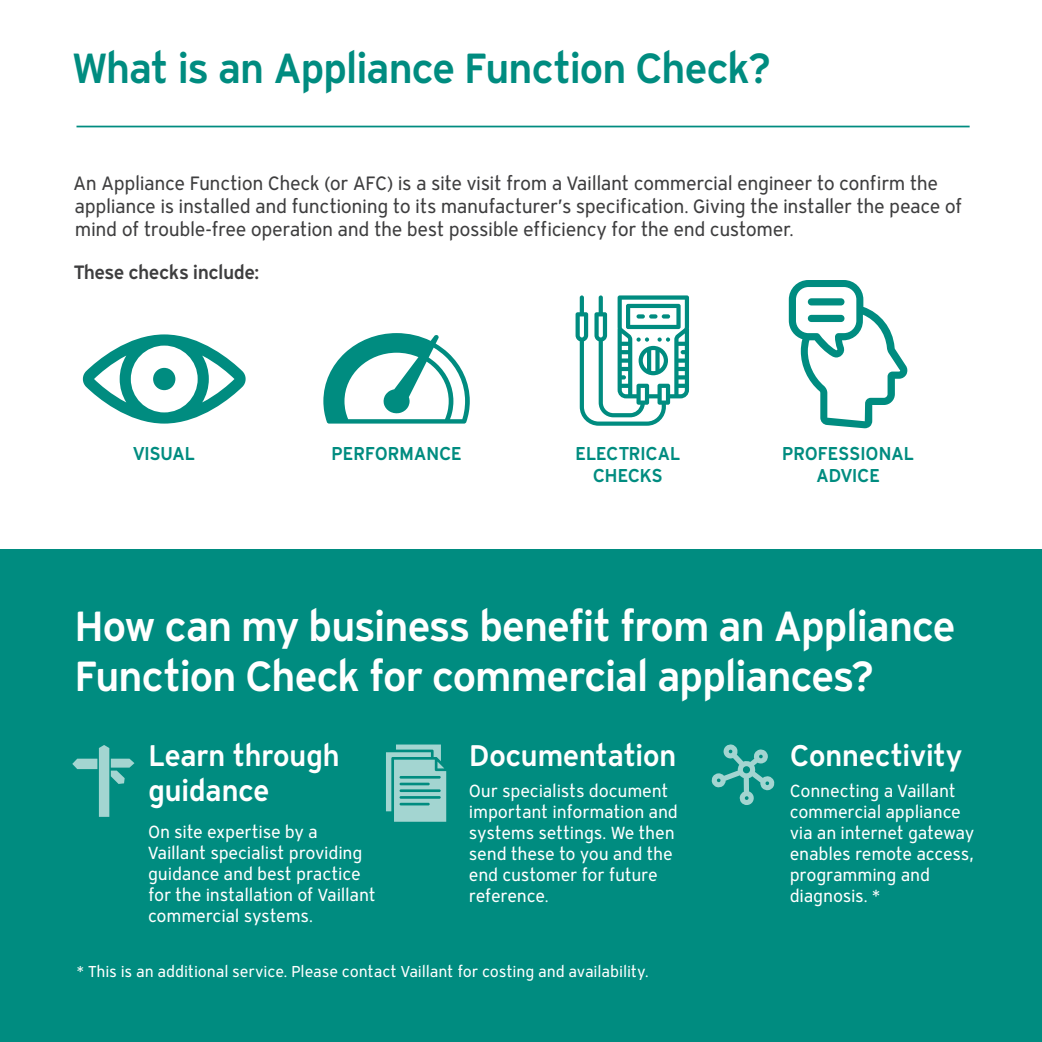
<style>
.page{position:relative;width:1042px;height:1042px;background:#fff}
.page>*{position:absolute;margin:0;border:0;box-sizing:border-box;transform-origin:0 0}
.Page_Header{font:600 42px/50.4px "Vaillant 16";letter-spacing:-.035em;color:#fff}
.Page_Header-2{font:600 42px "Vaillant 16";letter-spacing:-.035em;color:#008c80}
.Body{font:600 29.75px/35.7px "Vaillant 16";letter-spacing:-.025em;color:#fff}
.t1{font:19.25px/23.1px "Vaillant 16";letter-spacing:-.025em;color:#3e3e3f}
.t2{font:600 19.25px "Vaillant 16";letter-spacing:-.025em;color:#3e3e3f}
.t3{font:600 18.55px/22.2px "Vaillant 16";letter-spacing:-.03em;color:#008c80;text-align:center}
.Body-2{font:17.5px/21px "Vaillant 16";letter-spacing:-.015em;color:#fff}
.Body-3{font:15.75px "Vaillant 16";letter-spacing:-.01em;color:#fff}
</style>
<div class="page">
<div style="left:0;top:550px;width:1042px;height:492px;background:#008c80"></div>
<svg style="left:82px;top:334px;width:164px;height:89px"></svg>
<svg style="left:323px;top:333px;width:147px;height:90px"></svg>
<svg style="left:575px;top:295px;width:114px;height:131px"></svg>
<svg style="left:789px;top:280px;width:119px;height:148px"></svg>
<div style="left:808px;top:298px;width:36px;height:7px;background:#008c80;border-radius:4px"></div>
<div style="left:808px;top:315px;width:36px;height:7px;background:#008c80;border-radius:4px"></div>
<hr style="left:76px;top:126px;width:893px;height:1px;background:#008c80">
<svg style="left:72px;top:745px;width:62px;height:72px"></svg>
<svg style="left:386px;top:744px;width:60px;height:78px"></svg>
<svg style="left:711px;top:744px;width:63px;height:61px"></svg>
<p class="Page_Header-2" style="left:72px;top:40px;width:701px">What is an Appliance Function Check?</p>
<h2 class="t1" style="left:73px;top:171px;width:891px">An Appliance Function Check (or AFC) is a site visit from a Vaillant commercial engineer to confirm the appliance is installed and functioning to its manufacturer’s specification. Giving the installer the peace of mind of trouble-free operation and the best possible efficiency for the end customer.</h2>
<h2 class="t2" style="left:73px;top:259px;width:187px">These checks include:</h2>
<h2 class="t3" style="left:133px;top:441px;width:64px">VISUAL</h2>
<h2 class="t3" style="left:331px;top:441px;width:132px">PERFORMANCE</h2>
<h2 class="t3" style="left:575px;top:441px;width:107px">ELECTRICAL<br>CHECKS</h2>
<h2 class="t3" style="left:782px;top:441px;width:134px">PROFESSIONAL<br>ADVICE</h2>
<p class="Page_Header" style="left:74px;top:599px;width:883px">How can my business benefit from an Appliance<br>Function Check for commercial appliances?</p>
<p class="Body" style="left:148px;top:736px;width:193px">Learn through guidance</p>
<p class="Body-2" style="left:148px;top:820px;width:229px">On site expertise by a<br>Vaillant specialist providing guidance and best practice for the installation of Vaillant commercial systems.</p>
<p class="Body" style="left:469px;top:736px;width:209px">Documentation</p>
<p class="Body-2" style="left:469px;top:780px;width:211px">Our specialists document important information and systems settings. We then send these to you and the end customer for future reference.</p>
<p class="Body-3" style="left:76px;top:961px;width:573px">* This is an additional service. Please contact Vaillant for costing and availability.</p>
<p class="Body" style="left:790px;top:736px;width:174px">Connectivity</p>
<p class="Body-2" style="left:790px;top:780px;width:186px">Connecting a Vaillant commercial appliance via an internet gateway enables remote access, programming and diagnosis. *</p>
</div>
